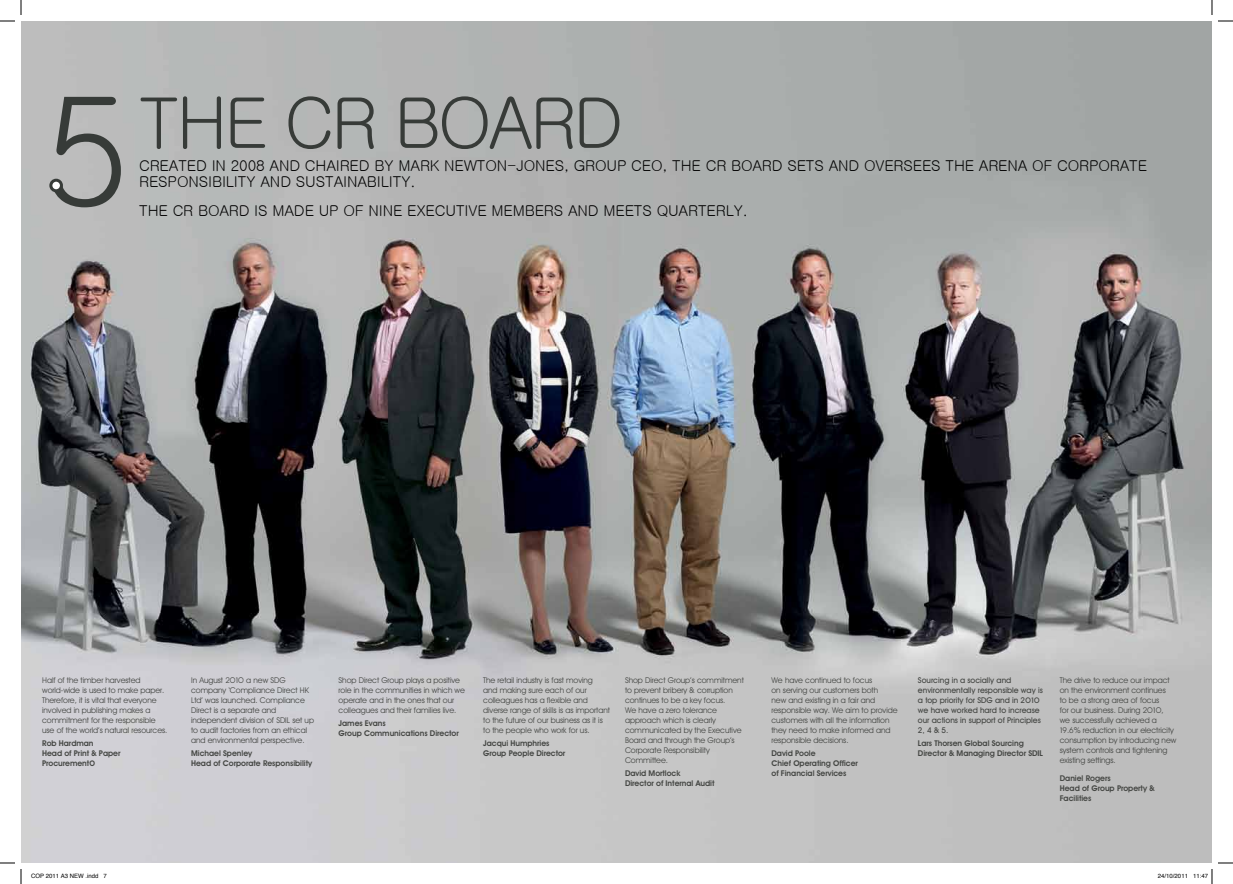
<style>
.page{position:relative;width:1233px;height:884px;background:#fff}
.page>*{position:absolute;margin:0;border:0;box-sizing:border-box;transform-origin:0 0}
.t1{font:150.3px "Gulim";color:#373b38}
.t2{font:70px "Gulim";letter-spacing:-.05em;color:#373b38}
.t3{font:15px/16px "Gulim";letter-spacing:-.01em;color:#000}
.t4{font:8px/10px "Avant Garde LSDG";letter-spacing:-.005em;color:#454744}
.t5{font:600 8px/10px "Avant Garde LSDG";letter-spacing:-.005em;color:#454744}
.t6{font:500 8px/10px "Avant Garde LSDG";letter-spacing:-.005em;color:#454744}
.t7{font:6px "Helvetica";color:#000}
</style>
<div class="page">
<img style="left:21px;top:21px;width:1191px;height:842px">
<div style="left:51px;top:180px;width:10px;height:11px;background:#fff;border-radius:50%"></div>
<div style="left:49px;top:179px;width:14px;height:13px;border:3px solid #373b38;border-radius:50%"></div>
<svg style="left:1218px;top:20px;width:15px;height:2px"></svg>
<svg style="left:1218px;top:862px;width:15px;height:2px"></svg>
<svg style="left:0;top:0;width:22px;height:22px"></svg>
<svg style="left:0;top:862px;width:22px;height:22px"></svg>
<svg style="left:1211px;top:0;width:1px;height:15px"></svg>
<svg style="left:1211px;top:869px;width:1px;height:15px"></svg>
<h1 class="t1" style="left:44px;top:75px;width:88px">5</h1>
<h2 class="t2" style="left:139px;top:87px;width:475px">THE CR BOARD</h2>
<h3 class="t3" style="left:139px;top:158px;width:1009px">CREATED IN 2008 AND CHAIRED BY MARK N EWTON-JONES, GROUP CEO, THE CR BOARD SETS AND OVERSEES THE ARENA OF CORPORATE<br>RESPONSIBILITY AND SUSTAINABILITY.</h3>
<h3 class="t3" style="left:139px;top:202px;width:239px">THE CR BOARD IS MADE UP OF NINE</h3>
<h3 class="t3" style="left:407px;top:202px;width:342px">EXECUTIVE MEMBERS AND MEETS QUARTERLY.</h3>
<p class="t4" style="left:42px;top:675px;width:127px">Half of the timber harvested world-wide is used to make paper.<br>Therefore, it is vital that everyone involved in publishing makes a commitment for the responsible use of the world’s natural resources.</p>
<p class="t5" style="left:42px;top:738px;width:80px">Rob Hardman<br>Head of Print &amp; Paper<br>Procurement0</p>
<p class="t4" style="left:191px;top:675px;width:124px">In August 2010 a new SDG company ‘Compliance Direct HK<br>Ltd’ was launched. Compliance<br>Direct is a separate and independent division of SDIL set up to audit factories from an ethical and environmental perspective.</p>
<p class="t5" style="left:191px;top:748px;width:123px">Michael Spenley<br>Head of Corporate Responsibility</p>
<p class="t4" style="left:338px;top:675px;width:128px">Shop Direct Group plays a positive role in the communities in which we operate and in the ones that our colleagues and their families live.</p>
<p class="t5" style="left:338px;top:718px;width:122px">James Evans<br>Group Communications Director</p>
<p class="t4" style="left:483px;top:675px;width:128px">The retail industry is fast moving<br>and making sure each of our colleagues has a flexible and diverse range of skills is as important to the future of our business as it is to the people who work for us.</p>
<p class="t5" style="left:483px;top:738px;width:84px">Jacqui Humphries<br>Group People Director</p>
<p class="t4" style="left:625px;top:675px;width:120px">Shop Direct Group’s commitment to prevent bribery &amp; corruption continues to be a key focus.<br>We have a zero tolerance approach which is clearly communicated by the Executive<br>Board and through the Group’s<br>Corporate Responsibility<br>Committee.</p>
<p class="t5" style="left:625px;top:768px;width:91px">David Mortlock<br>Director of Internal Audit</p>
<p class="t4" style="left:771px;top:675px;width:128px">We have continued to focus<br>on serving our customers both<br>new and existing in a fair and responsible way. We aim to provide customers with all the information they need to make informed and responsible decisions.</p>
<p class="t5" style="left:771px;top:748px;width:88px">David Poole<br>Chief Operating Officer of Financial Services</p>
<p class="t6" style="left:918px;top:675px;width:126px">Sourcing in a socially and environmentally responsible way is a top priority for SDG and in 2010 we have worked hard to increase our actions in support of Principles<br>2, 4 &amp; 5.</p>
<p class="t5" style="left:918px;top:738px;width:127px">Lars Thorsen Global Sourcing<br>Director &amp; Managing Director SDIL</p>
<p class="t4" style="left:1059px;top:675px;width:118px">The drive to reduce our impact on the environment continues<br>to be a strong area of focus<br>for our business. During 2010,<br>we successfully achieved a<br>19.6% reduction in our electricity consumption by introducing new system controls and tightening existing settings.</p>
<p class="t5" style="left:1059px;top:773px;width:96px">Daniel Rogers<br>Head of Group Property &amp;<br>Facilities</p>
<p class="t7" style="left:31px;top:871px;width:77px">COP 2011 A3 NEW .indd 7</p>
<p class="t7" style="left:1158px;top:871px;width:52px">24/10/2011 11:47</p>
</div>
